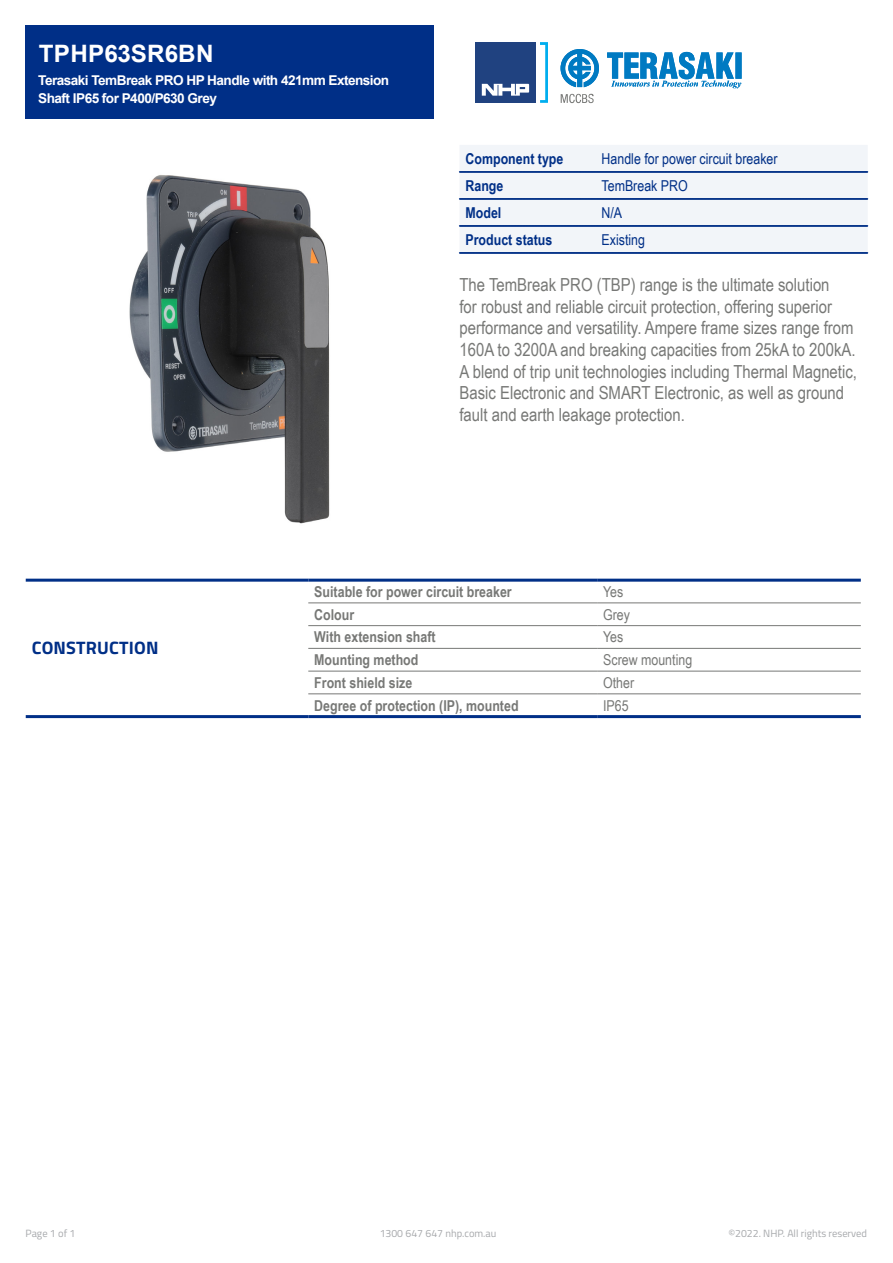
<style>
.page{position:relative;width:893px;height:1263px;background:#fff}
.page>*{position:absolute;margin:0;border:0;box-sizing:border-box;transform-origin:0 0}
.Item_Number{font:700 24px "Arial";letter-spacing:.005em;color:#fff}
.t1{font:18px/21.6px "Arial Narrow";color:#777876}
.t2{font:700 18px "Titillium";letter-spacing:.01em;color:#002f87}
.t3{font:700 15px "Arial Narrow";color:#777876}
.t4{font:15px "Arial Narrow";color:#002f87}
.t5{font:700 15px "Arial Narrow";color:#002f87}
.t6{font:15px "Arial Narrow";color:#777876}
.Display_Name{font:700 13.5px/18px "Arial";letter-spacing:-.04em;color:#fff}
.t7{font:10.5px "Titillium";color:#a7a9ac}
</style>
<div class="page">
<div style="left:26px;top:26px;width:408px;height:93px;background:#002f87"></div>
<div style="left:475px;top:42px;width:61px;height:61px;background:#204280"></div>
<svg style="left:482px;top:84px;width:47px;height:12px"></svg>
<svg style="left:540px;top:42px;width:8px;height:61px"></svg>
<svg style="left:561px;top:94px;width:33px;height:9px"></svg>
<svg style="left:560px;top:49px;width:39px;height:38px"></svg>
<svg style="left:607px;top:52px;width:135px;height:36px"></svg>
<hr style="left:308px;top:603px;width:289px;height:1px;background:#777876">
<hr style="left:308px;top:625px;width:289px;height:1px;background:#777876">
<hr style="left:308px;top:648px;width:289px;height:1px;background:#777876">
<hr style="left:308px;top:671px;width:289px;height:1px;background:#777876">
<hr style="left:308px;top:694px;width:289px;height:1px;background:#777876">
<hr style="left:26px;top:579px;width:282px;height:3px;background:#002f87">
<hr style="left:308px;top:579px;width:289px;height:3px;background:#002f87">
<hr style="left:597px;top:579px;width:264px;height:3px;background:#002f87">
<hr style="left:26px;top:715px;width:282px;height:3px;background:#002f87">
<hr style="left:308px;top:715px;width:289px;height:3px;background:#002f87">
<hr style="left:597px;top:715px;width:264px;height:3px;background:#002f87">
<hr style="left:597px;top:603px;width:264px;height:1px;background:#777876">
<hr style="left:597px;top:625px;width:264px;height:1px;background:#777876">
<hr style="left:597px;top:648px;width:264px;height:1px;background:#777876">
<hr style="left:597px;top:671px;width:264px;height:1px;background:#777876">
<hr style="left:597px;top:694px;width:264px;height:1px;background:#777876">
<img style="left:129px;top:175px;width:201px;height:349px">
<svg style="left:459px;top:145px;width:409px;height:109px"></svg>
<p class="Item_Number" style="left:39px;top:37px;width:176px">TPHP63SR6BN</p>
<p class="Display_Name" style="left:38px;top:71px;width:353px">Terasaki TemBreak PRO HP Handle with 421mm Extension<br>Shaft IP65 for P400/P630 Grey</p>
<p class="t5" style="left:465px;top:147px;width:99px">Component type</p>
<p class="t4" style="left:602px;top:147px;width:178px">Handle for power circuit breaker</p>
<p class="t5" style="left:465px;top:174px;width:39px">Range</p>
<p class="t4" style="left:602px;top:174px;width:88px">TemBreak PRO</p>
<p class="t5" style="left:465px;top:201px;width:37px">Model</p>
<p class="t4" style="left:602px;top:201px;width:22px">N/A</p>
<p class="t5" style="left:465px;top:228px;width:88px">Product status</p>
<p class="t4" style="left:602px;top:228px;width:45px">Existing</p>
<p class="t1" style="left:459px;top:273px;width:399px">The TemBreak PRO (TBP) range is the ultimate solution<br>for robust and reliable circuit protection, offering superior performance and versatility. Ampere frame sizes range from 160A to 3200A and breaking capacities from 25kA to 200kA.<br>A blend of trip unit technologies including Thermal Magnetic, Basic Electronic and SMART Electronic, as well as ground fault and earth leakage protection.</p>
<p class="t2" style="left:32px;top:634px;width:128px">CONSTRUCTION</p>
<p class="t3" style="left:314px;top:580px;width:199px">Suitable for power circuit breaker</p>
<p class="t6" style="left:603px;top:581px;width:22px">Yes</p>
<p class="t3" style="left:314px;top:603px;width:42px">Colour</p>
<p class="t6" style="left:603px;top:603px;width:28px">Grey</p>
<p class="t3" style="left:314px;top:626px;width:123px">With extension shaft</p>
<p class="t6" style="left:603px;top:626px;width:22px">Yes</p>
<p class="t3" style="left:314px;top:648px;width:106px">Mounting method</p>
<p class="t6" style="left:603px;top:649px;width:91px">Screw mounting</p>
<p class="t3" style="left:314px;top:671px;width:100px">Front shield size</p>
<p class="t6" style="left:603px;top:671px;width:33px">Other</p>
<p class="t3" style="left:314px;top:694px;width:206px">Degree of protection (IP), mounted</p>
<p class="t6" style="left:603px;top:694px;width:27px">IP65</p>
<p class="t7" style="left:26px;top:1226px;width:51px">Page 1 of 1</p>
<p class="t7" style="left:380px;top:1226px;width:118px">1300 647 647 nhp.com.au</p>
<p class="t7" style="left:728px;top:1226px;width:140px">©2022. NHP. All rights reserved</p>
</div>
